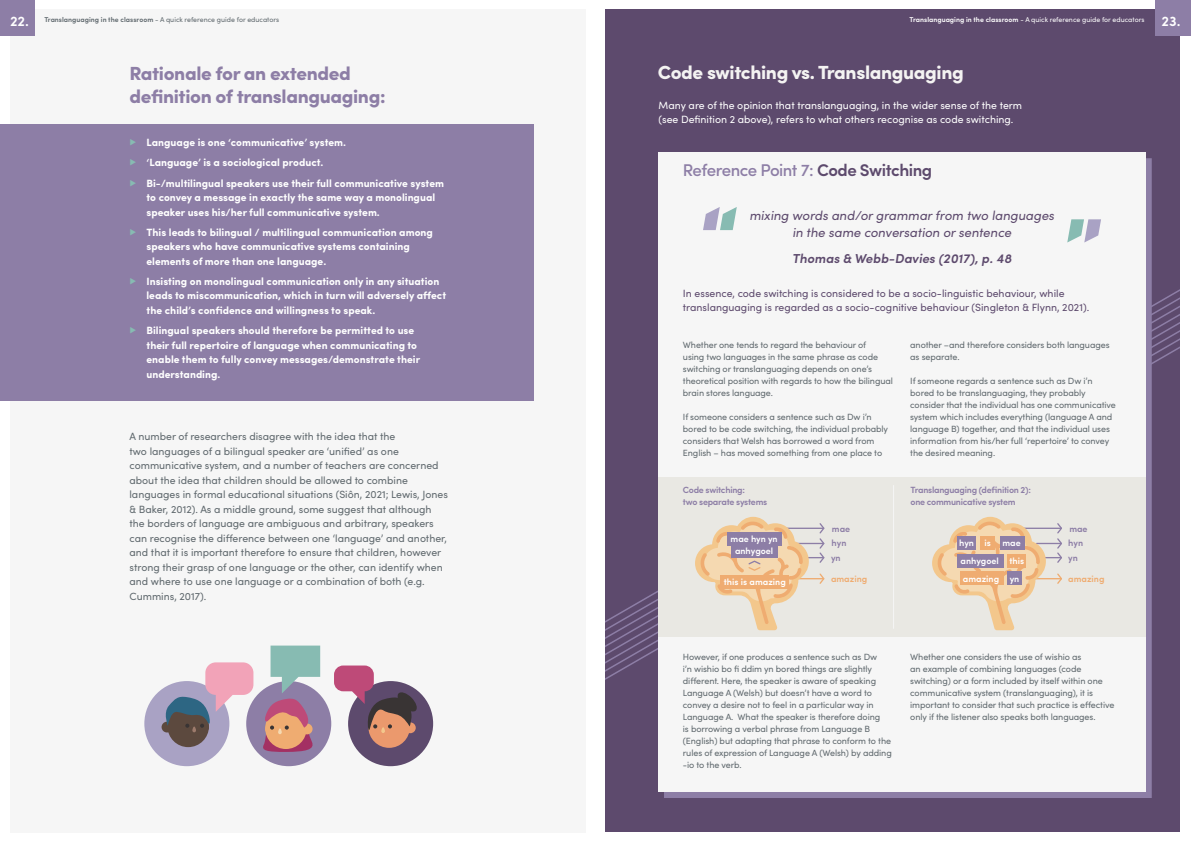
<style>
.page{position:relative;width:1191px;height:842px;background:#fff}
.page>*{position:absolute;margin:0;border:0;box-sizing:border-box;transform-origin:0 0}
.H3_19pt_HEADERS{font:900 19px/23px "Sofia Pro";letter-spacing:-.02em;color:#8d7ea6}
.H3_19pt_HEADERS-2{font:900 19px "Sofia Pro";letter-spacing:-.02em;color:#f4f3f2}
.H3__Reference_Point{font:500 17px "Sofia Pro";letter-spacing:-.03em;color:#8d7ea6}
.t1{font:600 14px "Sofia Pro";color:#fff}
._13pt_Quote{font:13px/17px "Sofia Pro";color:#5d4a6d;text-align:center}
._13_quote_author{font:600 13px "Sofia Pro";color:#5d4a6d}
.t2{font:700 10.5px/14.5px "Sofia Pro";color:#fff}
._10_5pt_large_body{font:10.5px/14.5px "Sofia Pro";color:#60696e}
._9pt_main_body_with{font:10.5px/14.5px "Sofia Pro";color:#5d4a6d}
._10_5pt_large_body-2{font:10.5px/14.5px "Sofia Pro";color:#fff}
._9pt_Main_Body{font:9px/12px "Sofia Pro";letter-spacing:-.01em;color:#60696e}
.H5_Tables_and_bold_h{font:600 9px/12px "Sofia Pro";letter-spacing:-.03em;color:#8d7ea6}
._10_5pt_large_body-3{font:600 9px/12px "Sofia Pro";color:#fff;text-align:center}
._10_5pt_large_body-4{font:600 9px "Sofia Pro";color:#8d7ea6}
._10_5pt_large_body-5{font:600 9px "Sofia Pro";color:#efac71}
.t3{font:7px "Sofia Pro";color:#60696e}
.t4{font:7px "Sofia Pro";color:#fff}
.s1{font-weight:600}
.s2{font-weight:400;color:#87bbb2}
.s3{font-weight:600;color:#5d4a6d}
</style>
<div class="page">
<div style="left:605px;top:10px;width:574px;height:822px;background:#5d4a6d"></div>
<svg style="left:605px;top:209px;width:574px;height:487px"></svg>
<div style="left:664px;top:158px;width:487px;height:640px;background:#8d7ea6"></div>
<div style="left:658px;top:153px;width:487px;height:639px;background:#f6f6f6"></div>
<div style="left:658px;top:477px;width:487px;height:159px;background:#e9e8e3"></div>
<div style="left:10px;top:10px;width:575px;height:822px;background:#f6f6f6"></div>
<div style="left:0;top:124px;width:533px;height:277px;background:#8d7ea6"></div>
<svg style="left:703px;top:207px;width:34px;height:23px"></svg>
<svg style="left:1067px;top:219px;width:34px;height:23px"></svg>
<svg style="left:932px;top:517px;width:130px;height:113px"></svg>
<div style="left:1155px;top:0;width:36px;height:35px;background:#8d7ea6"></div>
<div style="left:0;top:0;width:35px;height:35px;background:#8d7ea6"></div>
<svg style="left:695px;top:517px;width:130px;height:113px"></svg>
<hr style="left:893px;top:485px;width:1px;height:144px;background:#f6f6f6">
<div style="left:960px;top:571px;width:43px;height:14px;background:#efac71"></div>
<div style="left:1007px;top:554px;width:19px;height:14px;background:#efac71"></div>
<div style="left:1007px;top:571px;width:14px;height:14px;background:#8d7ea6"></div>
<div style="left:957px;top:536px;width:18px;height:13px;background:#8d7ea6"></div>
<div style="left:980px;top:536px;width:15px;height:13px;background:#efac71"></div>
<div style="left:999px;top:536px;width:25px;height:13px;background:#8d7ea6"></div>
<div style="left:956px;top:554px;width:47px;height:14px;background:#8d7ea6"></div>
<div style="left:246px;top:681px;width:85px;height:85px;background:#8d7ea6;border-radius:50%"></div>
<div style="left:144px;top:681px;width:85px;height:85px;background:#a9a2c4;border-radius:50%"></div>
<div style="left:348px;top:681px;width:85px;height:85px;background:#5d4a6d;border-radius:50%"></div>
<div style="left:368px;top:706px;width:42px;height:42px;background:#eb996d;border-radius:50%"></div>
<svg style="left:367px;top:692px;width:50px;height:41px"></svg>
<div style="left:167px;top:706px;width:42px;height:41px;background:#5c493e;border-radius:50%"></div>
<div style="left:162px;top:722px;width:10px;height:10px;background:#5c493e;border-radius:50%"></div>
<svg style="left:163px;top:696px;width:47px;height:36px"></svg>
<div style="left:205px;top:662px;width:48px;height:33px;background:#f2a3b8;border-radius:10px"></div>
<div style="left:334px;top:665px;width:40px;height:26px;background:#be4a78;border-radius:9px"></div>
<svg style="left:261px;top:646px;width:59px;height:106px"></svg>
<h3 class="t1" style="left:10px;top:11px;width:20px">22.</h3>
<p class="t3" style="left:44px;top:14px;width:236px"><span class="s1">Translanguaging in the classroom</span> - A quick reference guide for educators</p>
<p class="t4" style="left:909px;top:14px;width:236px"><span class="s1">Translanguaging in the classroom</span> - A quick reference guide for educators</p>
<h3 class="H3_19pt_HEADERS" style="left:129px;top:60px;width:257px">Rationale for an extended definition of translanguaging:</h3>
<p class="t2" style="left:129px;top:135px;width:218px"><span class="s2">▶</span> Language is one ‘communicative’ system.</p>
<p class="t2" style="left:129px;top:155px;width:195px"><span class="s2">▶</span> ‘Language’ is a sociological product.</p>
<p class="t2" style="left:146px;top:175px;width:299px;text-indent:-17px"><span class="s2">▶</span> Bi-/multilingual speakers use their full communicative system to convey a message in exactly the same way a monolingual speaker uses his/her full communicative system.</p>
<p class="t2" style="left:146px;top:224px;width:288px;text-indent:-17px"><span class="s2">▶</span> This leads to bilingual / multilingual communication among speakers who have communicative systems containing elements of more than one language.</p>
<p class="t2" style="left:146px;top:273px;width:301px;text-indent:-17px"><span class="s2">▶</span> Insisting on monolingual communication only in any situation leads to miscommunication, which in turn will adversely affect the child’s confidence and willingness to speak.</p>
<p class="t2" style="left:146px;top:323px;width:275px;text-indent:-17px"><span class="s2">▶</span> Bilingual speakers should therefore be permitted to use their full repertoire of language when communicating to enable them to fully convey messages/demonstrate their understanding.</p>
<p class="_10_5pt_large_body" style="left:129px;top:429px;width:320px">A number of researchers disagree with the idea that the<br>two languages of a bilingual speaker are ‘unified’ as one communicative system, and a number of teachers are concerned about the idea that children should be allowed to combine languages in formal educational situations (Siôn, 2021; Lewis, Jones &amp; Baker, 2012). As a middle ground, some suggest that although the borders of language are ambiguous and arbitrary, speakers can recognise the difference between one ‘language’ and another, and that it is important therefore to ensure that children, however strong their grasp of one language or the other, can identify when and where to use one language or a combination of both (e.g.<br>Cummins, 2017).</p>
<h3 class="H3_19pt_HEADERS-2" style="left:658px;top:57px;width:307px">Code switching vs. Translanguaging</h3>
<p class="_10_5pt_large_body-2" style="left:658px;top:97px;width:365px">Many are of the opinion that translanguaging, in the wider sense of the term (see Definition 2 above), refers to what others recognise as code switching.</p>
<h4 class="H3__Reference_Point" style="left:683px;top:157px;width:251px">Reference Point 7: <span class="s3">Code Switching</span></h4>
<p class="_13pt_Quote" style="left:749px;top:206px;width:309px">mixing words and/orgrammarfrom two languages in the same conversation orsentence</p>
<p class="_13_quote_author" style="left:792px;top:248px;width:223px">Thomas &amp; Webb-Davies (2017),p.48</p>
<p class="_9pt_main_body_with" style="left:683px;top:285px;width:408px">In essence, code switching is considered to be a socio-linguistic behaviour, while translanguaging is regarded as a socio-cognitive behaviour (Singleton &amp; Flynn, 2021).</p>
<p class="_9pt_Main_Body" style="left:683px;top:338px;width:212px">Whether one tends to regard the behaviour of<br>using two languages in the same phrase as code switching or translanguaging depends on one’s theoretical position with regards to how the bilingual brain stores language.</p>
<p class="_9pt_Main_Body" style="left:683px;top:410px;width:207px">If someone considers a sentence such as Dw i’n bored to be code switching, the individual probably considers that Welsh has borrowed a word from English – has moved something from one place to</p>
<p class="_9pt_Main_Body" style="left:910px;top:338px;width:201px">another –and therefore considers both languages as separate.</p>
<p class="_9pt_Main_Body" style="left:910px;top:374px;width:207px">If someone regards a sentence such as Dw i’n bored to be translanguaging, they probably consider that the individual has one communicative system which includes everything (language A and language B) together, and that the individual uses information from his/her full ‘repertoire’ to convey the desired meaning.</p>
<h5 class="H5_Tables_and_bold_h" style="left:683px;top:484px;width:86px">Code switching:<br>two separate systems</h5>
<p class="_10_5pt_large_body-3" style="left:730px;top:532px;width:49px">mae hyn yn anhygoel</p>
<h5 class="H5_Tables_and_bold_h" style="left:910px;top:484px;width:122px">Translanguaging (definition 2): one communicative system</h5>
<p class="_10_5pt_large_body-4" style="left:832px;top:522px;width:20px">mae</p>
<p class="_10_5pt_large_body-4" style="left:831px;top:536px;width:16px">hyn</p>
<p class="_10_5pt_large_body-4" style="left:831px;top:551px;width:11px">yn</p>
<p class="_10_5pt_large_body-3" style="left:959px;top:536px;width:16px">hyn</p>
<p class="_10_5pt_large_body-3" style="left:984px;top:536px;width:8px">is</p>
<p class="_10_5pt_large_body-3" style="left:1002px;top:536px;width:20px">mae</p>
<p class="_10_5pt_large_body-3" style="left:960px;top:554px;width:40px">anhygoel</p>
<p class="_10_5pt_large_body-3" style="left:1009px;top:554px;width:16px">this</p>
<p class="_10_5pt_large_body-3" style="left:1009px;top:572px;width:11px">yn</p>
<p class="_10_5pt_large_body-3" style="left:724px;top:575px;width:64px">this is amazing</p>
<p class="_10_5pt_large_body-5" style="left:831px;top:572px;width:38px">amazing</p>
<p class="_10_5pt_large_body-3" style="left:962px;top:572px;width:38px">amazing</p>
<p class="_10_5pt_large_body-4" style="left:1069px;top:522px;width:20px">mae</p>
<p class="_10_5pt_large_body-4" style="left:1068px;top:536px;width:16px">hyn</p>
<p class="_10_5pt_large_body-4" style="left:1068px;top:551px;width:11px">yn</p>
<p class="_10_5pt_large_body-5" style="left:1068px;top:572px;width:38px">amazing</p>
<h3 class="t1" style="left:1161px;top:11px;width:21px">23.</h3>
<p class="_9pt_Main_Body" style="left:683px;top:650px;width:210px">However, if one produces a sentence such as Dw<br>i’n wishio bo fi ddim yn bored things are slightly different. Here, the speaker is aware of speaking Language A (Welsh) but doesn’t have a word to convey a desire not to feel in a particular way in Language A. What the speaker is therefore doing<br>is borrowing a verbal phrase from Language B (English) but adapting that phrase to conform to the rules of expression of Language A (Welsh) by adding -io to the verb.</p>
<p class="_9pt_Main_Body" style="left:910px;top:650px;width:206px">Whether one considers the use of wishio as<br>an example of combining languages (code switching) or a form included by itself within one communicative system (translanguaging), it is important to consider that such practice is effective only if the listener also speaks both languages.</p>
</div>
